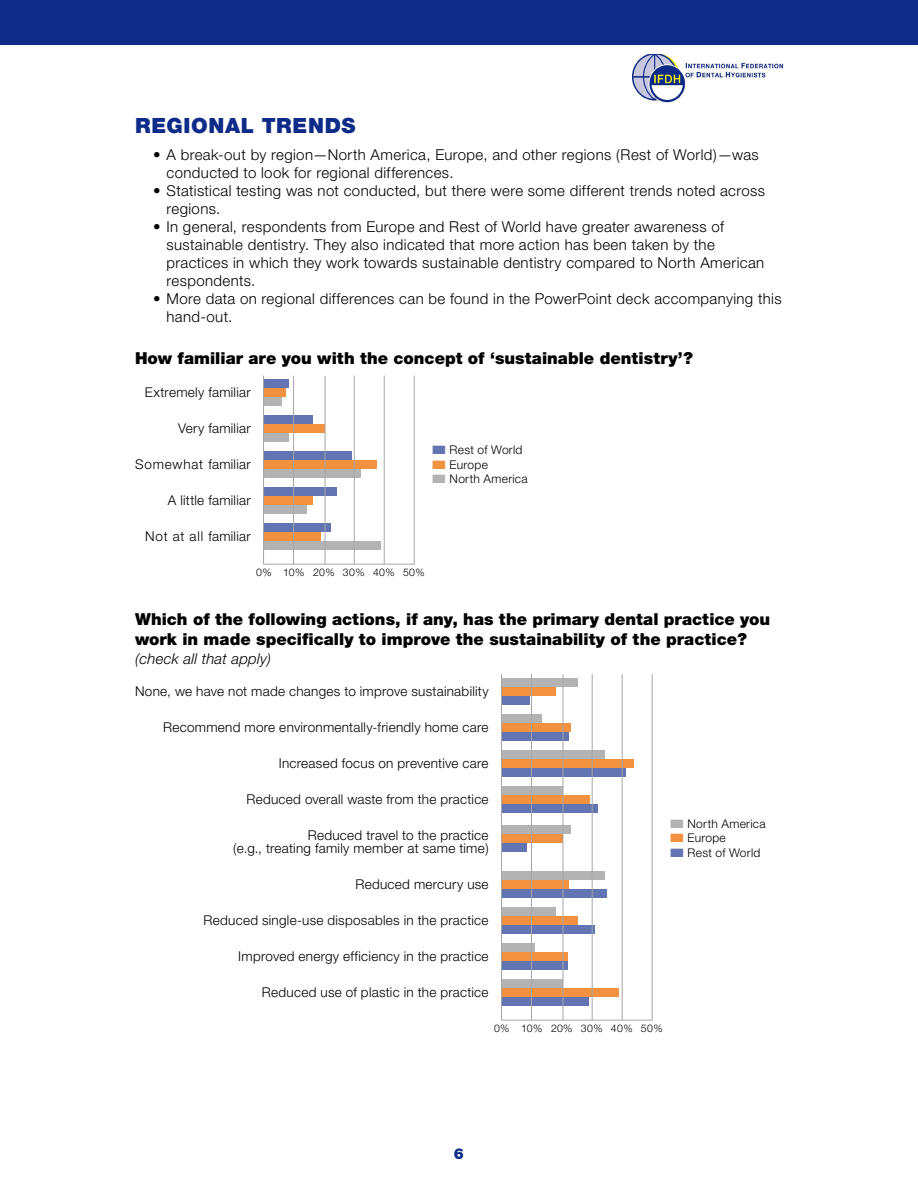
<style>
.page{position:relative;width:918px;height:1188px;background:#fff}
.page>*{position:absolute;margin:0;border:0;box-sizing:border-box;transform-origin:0 0}
.t1{font:900 21px "Helvetica Neue";letter-spacing:.03em;color:#0e2b89}
.t2{font:900 16.5px/19.5px "Helvetica Neue";color:#000}
.t3{font:300 15px/18px "Helvetica Neue";letter-spacing:.025em;color:#000}
.t4{font:italic 300 15px "Helvetica Neue";letter-spacing:.015em;color:#000}
.t5{font:900 15px "Helvetica Neue";color:#0e2b89}
.t6{font:300 13.5px/13.5px "Helvetica Neue";letter-spacing:.02em;color:#000;text-align:right}
.t7{font:300 13.5px "Helvetica Neue";letter-spacing:.04em;color:#000}
.t8{font:300 12px "Helvetica Neue";letter-spacing:.025em;color:#000}
.t9{font:300 10.5px "Helvetica Neue";letter-spacing:.02em;color:#000}
.s1{color:#6275b2}
.s2{color:#f2913f}
.s3{color:#b3b3b3}
</style>
<div class="page">
<div style="left:0;top:0;width:918px;height:45px;background:#0e2b89"></div>
<img style="left:632px;top:54px;width:152px;height:48px">
<div style="left:263px;top:424px;width:62px;height:9px;background:#f2913f"></div>
<div style="left:263px;top:433px;width:26px;height:9px;background:#b3b3b3"></div>
<div style="left:263px;top:415px;width:50px;height:9px;background:#6275b2"></div>
<div style="left:263px;top:460px;width:114px;height:9px;background:#f2913f"></div>
<div style="left:263px;top:469px;width:98px;height:9px;background:#b3b3b3"></div>
<div style="left:263px;top:451px;width:89px;height:9px;background:#6275b2"></div>
<div style="left:263px;top:496px;width:50px;height:9px;background:#f2913f"></div>
<div style="left:263px;top:505px;width:44px;height:9px;background:#b3b3b3"></div>
<div style="left:263px;top:487px;width:74px;height:9px;background:#6275b2"></div>
<div style="left:263px;top:532px;width:57px;height:9px;background:#f2913f"></div>
<div style="left:263px;top:541px;width:118px;height:9px;background:#b3b3b3"></div>
<div style="left:263px;top:523px;width:68px;height:9px;background:#6275b2"></div>
<div style="left:263px;top:388px;width:23px;height:9px;background:#f2913f"></div>
<div style="left:263px;top:397px;width:18px;height:9px;background:#b3b3b3"></div>
<div style="left:263px;top:379px;width:26px;height:9px;background:#6275b2"></div>
<hr style="left:293px;top:376px;width:1px;height:188px;background:#a6a6a6">
<hr style="left:263px;top:376px;width:1px;height:188px;background:#a6a6a6">
<hr style="left:325px;top:376px;width:1px;height:189px;background:#a6a6a6">
<hr style="left:384px;top:376px;width:1px;height:188px;background:#a6a6a6">
<hr style="left:354px;top:376px;width:1px;height:188px;background:#a6a6a6">
<hr style="left:414px;top:376px;width:1px;height:188px;background:#a6a6a6">
<hr style="left:263px;top:564px;width:152px;height:1px;background:#a6a6a6">
<div style="left:501px;top:723px;width:69px;height:9px;background:#f2913f"></div>
<div style="left:501px;top:732px;width:68px;height:9px;background:#6275b2"></div>
<div style="left:501px;top:714px;width:41px;height:9px;background:#b3b3b3"></div>
<div style="left:501px;top:759px;width:133px;height:9px;background:#f2913f"></div>
<div style="left:501px;top:768px;width:125px;height:9px;background:#6275b2"></div>
<div style="left:501px;top:750px;width:104px;height:9px;background:#b3b3b3"></div>
<div style="left:501px;top:795px;width:89px;height:9px;background:#f2913f"></div>
<div style="left:501px;top:804px;width:96px;height:9px;background:#6275b2"></div>
<div style="left:501px;top:786px;width:62px;height:9px;background:#b3b3b3"></div>
<div style="left:501px;top:988px;width:117px;height:9px;background:#f2913f"></div>
<div style="left:501px;top:997px;width:87px;height:9px;background:#6275b2"></div>
<div style="left:501px;top:979px;width:62px;height:9px;background:#b3b3b3"></div>
<div style="left:501px;top:687px;width:54px;height:9px;background:#f2913f"></div>
<div style="left:501px;top:696px;width:29px;height:9px;background:#6275b2"></div>
<div style="left:501px;top:678px;width:77px;height:9px;background:#b3b3b3"></div>
<div style="left:501px;top:834px;width:62px;height:9px;background:#f2913f"></div>
<div style="left:501px;top:843px;width:26px;height:9px;background:#6275b2"></div>
<div style="left:501px;top:825px;width:69px;height:9px;background:#b3b3b3"></div>
<div style="left:501px;top:880px;width:68px;height:9px;background:#f2913f"></div>
<div style="left:501px;top:889px;width:105px;height:9px;background:#6275b2"></div>
<div style="left:501px;top:871px;width:104px;height:9px;background:#b3b3b3"></div>
<div style="left:501px;top:916px;width:77px;height:9px;background:#f2913f"></div>
<div style="left:501px;top:925px;width:93px;height:9px;background:#6275b2"></div>
<div style="left:501px;top:907px;width:54px;height:9px;background:#b3b3b3"></div>
<div style="left:501px;top:952px;width:66px;height:9px;background:#f2913f"></div>
<div style="left:501px;top:961px;width:66px;height:9px;background:#6275b2"></div>
<div style="left:501px;top:943px;width:33px;height:9px;background:#b3b3b3"></div>
<hr style="left:531px;top:674px;width:1px;height:346px;background:#a6a6a6">
<hr style="left:501px;top:674px;width:1px;height:346px;background:#a6a6a6">
<hr style="left:563px;top:674px;width:1px;height:347px;background:#a6a6a6">
<hr style="left:622px;top:674px;width:1px;height:346px;background:#a6a6a6">
<hr style="left:592px;top:674px;width:1px;height:346px;background:#a6a6a6">
<hr style="left:652px;top:674px;width:1px;height:346px;background:#a6a6a6">
<hr style="left:501px;top:1020px;width:152px;height:1px;background:#a6a6a6">
<h1 class="t1" style="left:135px;top:113px;width:222px">REGIONAL TRENDS</h1>
<p class="t3" style="left:166px;top:145px;width:594px;text-indent:-14px">• A break-out by region—North America, Europe, and other regions (Rest of World)—was conducted to look for regional differences.</p>
<p class="t3" style="left:166px;top:181px;width:600px;text-indent:-14px">• Statistical testing was not conducted, but there were some different trends noted across regions.</p>
<p class="t3" style="left:166px;top:217px;width:599px;text-indent:-14px">• In general, respondents from Europe and Rest of World have greater awareness of sustainable dentistry. They also indicated that more action has been taken by the practices in which they work towards sustainable dentistry compared to North American respondents.</p>
<p class="t3" style="left:166px;top:289px;width:617px;text-indent:-14px">• More data on regional differences can be found in the PowerPoint deck accompanying this hand-out.</p>
<p class="t2" style="left:135px;top:348px;width:560px">How familiar are you with the concept of ‘sustainable dentistry’?</p>
<p class="t6" style="left:145px;top:385px;width:107px">Extremely familiar</p>
<p class="t6" style="left:178px;top:421px;width:74px">Very familiar</p>
<p class="t7" style="left:135px;top:456px;width:117px">Somewhat familiar</p>
<p class="t6" style="left:168px;top:493px;width:84px">A little familiar</p>
<p class="t6" style="left:145px;top:529px;width:107px">Not at all familiar</p>
<p class="t8" style="left:432px;top:443px;width:92px"><span class="s1">■</span> Rest of World</p>
<p class="t8" style="left:432px;top:457px;width:57px"><span class="s2">■</span> Europe</p>
<p class="t8" style="left:432px;top:472px;width:97px"><span class="s3">■</span> North America</p>
<p class="t9" style="left:256px;top:566px;width:170px">0% 10% 20% 30% 40% 50%</p>
<p class="t2" style="left:135px;top:609px;width:637px">Which of the following actions, if any, has the primary dental practice you work in made specifically to improve the sustainability of the practice?</p>
<p class="t4" style="left:135px;top:650px;width:138px">(check all that apply)</p>
<p class="t6" style="left:135px;top:684px;width:355px">None, we have not made changes to improve sustainability</p>
<p class="t6" style="left:163px;top:720px;width:327px">Recommend more environmentally-friendly home care</p>
<p class="t6" style="left:279px;top:756px;width:211px">Increased focus on preventive care</p>
<p class="t6" style="left:246px;top:792px;width:244px">Reduced overall waste from the practice</p>
<p class="t6" style="left:233px;top:828px;width:257px">Reduced travel to the practice<br>(e.g., treating family member at same time)</p>
<p class="t6" style="left:355px;top:877px;width:135px">Reduced mercury use</p>
<p class="t6" style="left:204px;top:913px;width:287px">Reduced single-use disposables in the practice</p>
<p class="t6" style="left:238px;top:949px;width:252px">Improved energy efficiency in the practice</p>
<p class="t6" style="left:262px;top:985px;width:228px">Reduced use of plastic in the practice</p>
<p class="t8" style="left:670px;top:816px;width:97px"><span class="s3">■</span> North America</p>
<p class="t8" style="left:670px;top:831px;width:57px"><span class="s2">■</span> Europe</p>
<p class="t8" style="left:670px;top:845px;width:92px"><span class="s1">■</span> Rest of World</p>
<p class="t9" style="left:494px;top:1022px;width:170px">0% 10% 20% 30% 40% 50%</p>
<p class="t5" style="left:454px;top:1145px;width:12px">6</p>
</div>
